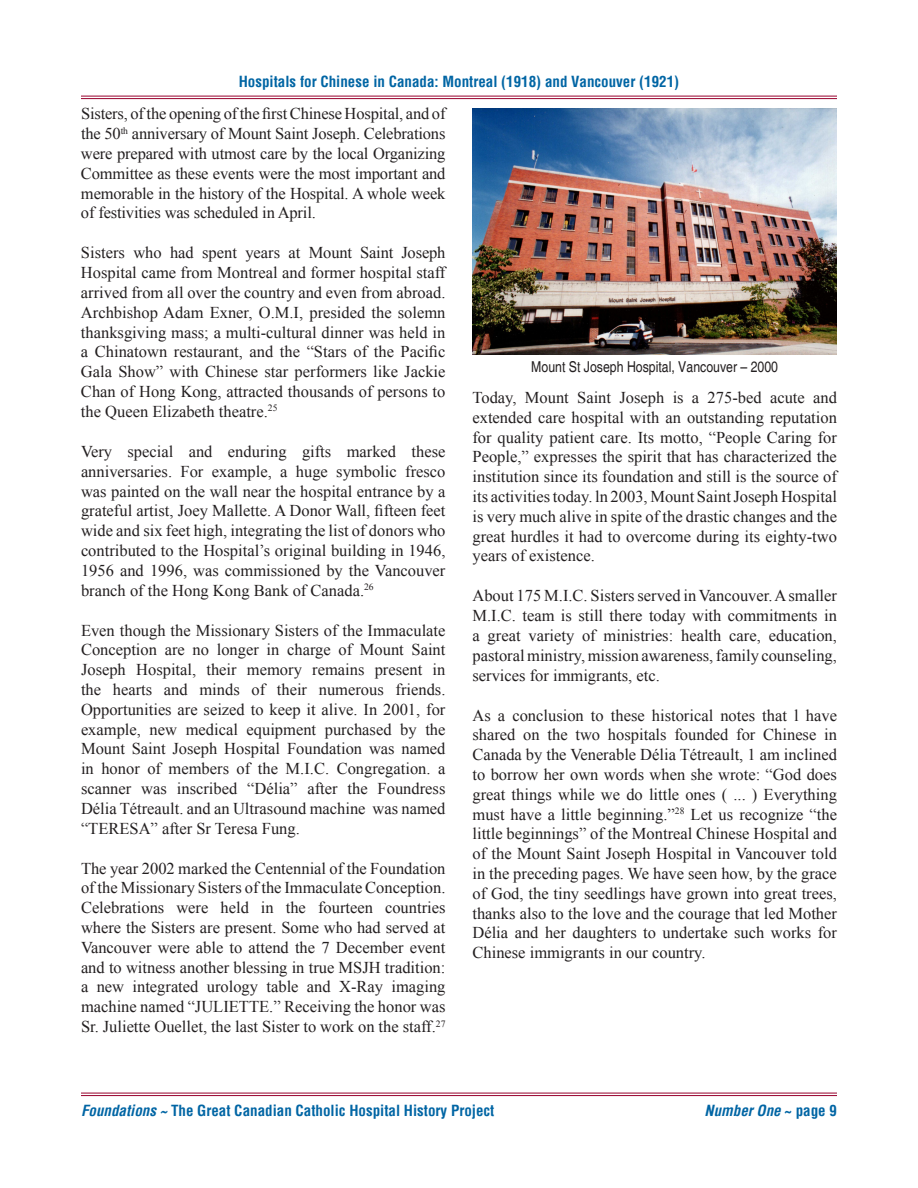
<style>
.page{position:relative;width:918px;height:1188px;background:#fff}
.page>*{position:absolute;margin:0;border:0;box-sizing:border-box;transform-origin:0 0}
.t1{font:16.5px/19.8px "Times New Roman";color:#231f20;text-align:justify}
.t2{font:700 condensed 15px "Helvetica";color:#0065a4}
.t3{font:condensed 15px "Helvetica";color:#231f20}
.t4{font:italic 700 condensed 15px "Helvetica";color:#0065a4}
.s1{font-style:italic}
.s2{font-style:normal}
</style>
<div class="page">
<hr style="left:81px;top:1093px;width:756px;height:1px;background:#98012d">
<hr style="left:81px;top:1095px;width:756px;height:1px;background:#98012d">
<hr style="left:81px;top:96px;width:756px;height:1px;background:#98012d">
<hr style="left:81px;top:98px;width:756px;height:1px;background:#98012d">
<img style="left:472px;top:108px;width:365px;height:246px">
<p class="t2" style="left:239px;top:72px;width:442px">Hospitals for Chinese in Canada: Montreal (1918) and Vancouver (1921)</p>
<p class="t1" style="left:81px;top:104px;width:366px">Sisters, of the opening of the first Chinese Hospital, and of the 50<sup>th</sup> anniversary of Mount Saint Joseph. Celebrations were prepared with utmost care by the local Organizing Committee as these events were the most important and memorable in the history of the Hospital. A whole week of festivities was scheduled in April.</p>
<p class="t1" style="left:81px;top:243px;width:366px">Sisters who had spent years at Mount Saint Joseph Hospital came from Montreal and former hospital staff arrived from all over the country and even from abroad.<br>Archbishop Adam Exner, O.M.I, presided the solemn thanksgiving mass; a multi-cultural dinner was held in a Chinatown restaurant, and the “Stars of the Pacific Gala Show” with Chinese star performers like Jackie Chan of Hong Kong, attracted thousands of persons to the Queen Elizabeth theatre.<sup>25</sup></p>
<p class="t1" style="left:81px;top:441px;width:366px">Very special and enduring gifts marked these anniversaries. For example, a huge symbolic fresco was painted on the wall near the hospital entrance by a grateful artist, Joey Mallette. A Donor Wall, fifteen feet wide and six feet high, integrating the list of donors who contributed to the Hospital’s original building in 1946, 1956 and 1996, was commissioned by the Vancouver branch of the Hong Kong Bank of Canada.<sup>26</sup></p>
<p class="t1" style="left:81px;top:620px;width:366px">Even though the Missionary Sisters of the Immaculate Conception are no longer in charge of Mount Saint Joseph Hospital, their memory remains present in the hearts and minds of their numerous friends.<br>Opportunities are seized to keep it alive. In 2001, for example, new medical equipment purchased by the Mount Saint Joseph Hospital Foundation was named in honor of members of the M.I.C. Congregation. a scanner was inscribed “Délia” after the Foundress Délia Tétreault. and an Ultrasound machine was named “TERESA” after Sr Teresa Fung.</p>
<p class="t1" style="left:81px;top:858px;width:366px">The year 2002 marked the Centennial of the Foundation of the Missionary Sisters of the Immaculate Conception.<br>Celebrations were held in the fourteen countries where the Sisters are present. Some who had served at Vancouver were able to attend the 7 December event and to witness another blessing in true MSJH tradition: a new integrated urology table and X-Ray imaging machine named “JULIETTE.” Receiving the honor was Sr. Juliette Ouellet, the last Sister to work on the staff.<sup>27</sup></p>
<p class="t3" style="left:531px;top:358px;width:248px">Mount St Joseph Hospital, Vancouver – 2000</p>
<p class="t1" style="left:472px;top:387px;width:366px">Today, Mount Saint Joseph is a 275-bed acute and extended care hospital with an outstanding reputation for quality patient care. Its motto, “People Caring for People,” expresses the spirit that has characterized the institution since its foundation and still is the source of its activities today. ln 2003, Mount Saint Joseph Hospital is very much alive in spite of the drastic changes and the great hurdles it had to overcome during its eighty-two years of existence.</p>
<p class="t1" style="left:472px;top:586px;width:366px">About 175 M.I.C. Sisters served in Vancouver. A smaller M.I.C. team is still there today with commitments in a great variety of ministries: health care, education, pastoral ministry, mission awareness, family counseling, services for immigrants, etc.</p>
<p class="t1" style="left:472px;top:705px;width:366px">As a conclusion to these historical notes that l have shared on the two hospitals founded for Chinese in Canada by the Venerable Délia Tétreault, 1 am inclined to borrow her own words when she wrote: “God does great things while we do little ones ( ... ) Everything must have a little beginning.”<sup>28</sup> Let us recognize “the little beginnings” of the Montreal Chinese Hospital and of the Mount Saint Joseph Hospital in Vancouver told in the preceding pages. We have seen how, by the grace of God, the tiny seedlings have grown into great trees, thanks also to the love and the courage that led Mother Délia and her daughters to undertake such works for Chinese immigrants in our country.</p>
<p class="t2" style="left:81px;top:1101px;width:415px"><span class="s1">Foundations ~</span> The Great Canadian Catholic Hospital History Project</p>
<p class="t4" style="left:705px;top:1101px;width:134px">Number One <span class="s2">~ page 9</span></p>
</div>
